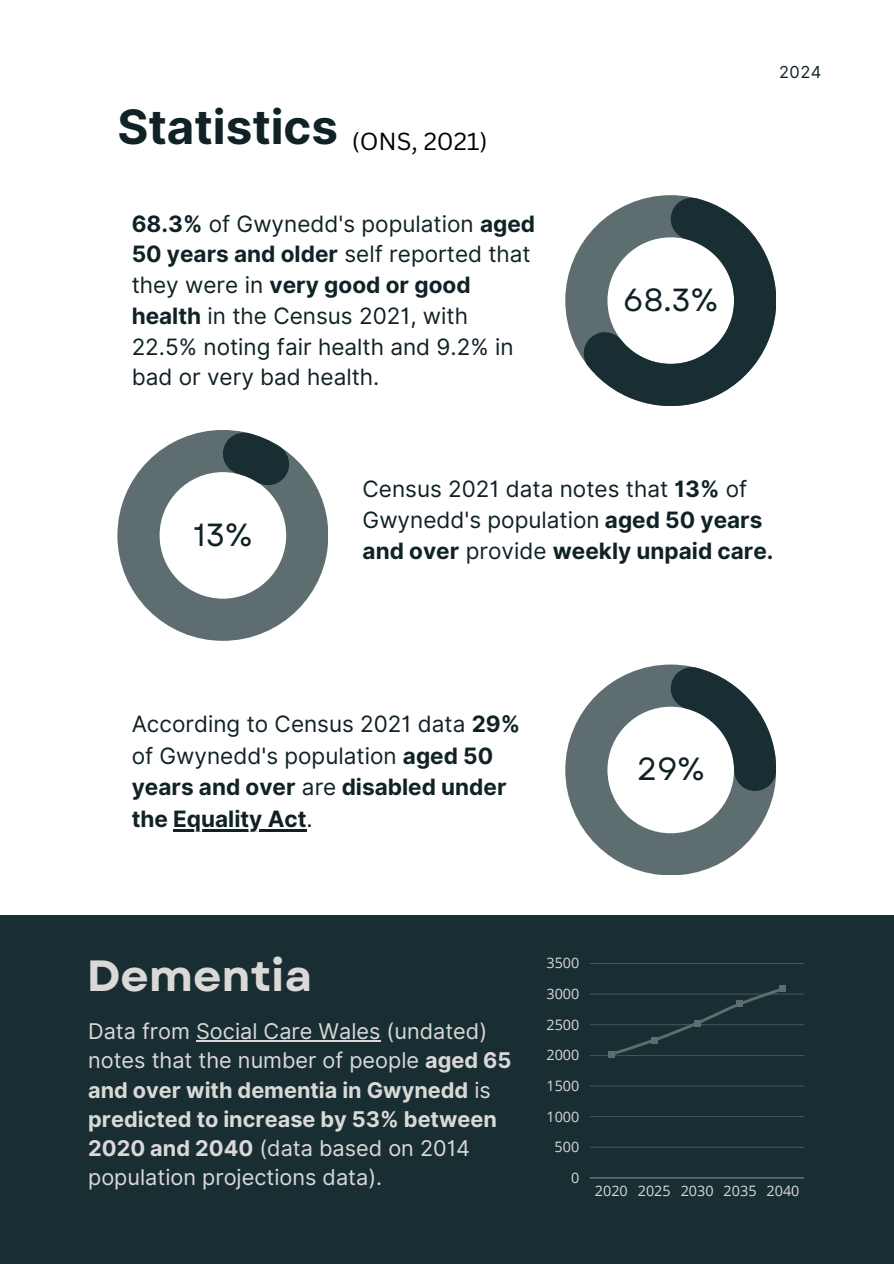
<style>
.page{position:relative;width:894px;height:1264px;background:#fff}
.page>*{position:absolute;margin:0;border:0;box-sizing:border-box;transform-origin:0 0}
.t1{font:700 47.4px "Inter";color:#102226}
.t2{font:700 43.65px "Garet";color:#dad9d8}
.t3{font:31.95px "Garet";color:#102226}
.t4{font:24px "Canva Sans";color:#000}
.t5{font:22.5px/30.8px "Inter";color:#102226}
.t6{font:21.6px/29.2px "Inter";color:#dad9d8}
.t7{font:16.5px "Inter";color:#102226}
.t8{font:14.4px "Open Sans";color:#dad9d8}
.s1{font-weight:700}
</style>
<div class="page">
<svg style="left:565px;top:195px;width:211px;height:211px"></svg>
<svg style="left:117px;top:430px;width:211px;height:211px"></svg>
<svg style="left:565px;top:664px;width:211px;height:211px"></svg>
<div style="left:0;top:914px;width:893px;height:349px;background:#192e32"></div>
<hr style="left:173px;top:829px;width:133px;height:2px;background:#102226">
<hr style="left:196px;top:1040px;width:184px;height:1px;background:#dad9d8">
<hr style="left:589px;top:1177px;width:215px;height:1px;background:#dad9d8">
<hr style="left:589px;top:1146px;width:215px;height:1px;background:#dad9d8">
<hr style="left:589px;top:1116px;width:215px;height:1px;background:#dad9d8">
<hr style="left:589px;top:1085px;width:215px;height:1px;background:#dad9d8">
<hr style="left:589px;top:1055px;width:215px;height:1px;background:#dad9d8">
<hr style="left:589px;top:1024px;width:215px;height:1px;background:#dad9d8">
<hr style="left:589px;top:993px;width:215px;height:1px;background:#dad9d8">
<hr style="left:589px;top:963px;width:215px;height:1px;background:#dad9d8">
<svg style="left:608px;top:985px;width:177px;height:72px"></svg>
<h1 class="t1" style="left:117px;top:98px;width:222px">Statistics</h1>
<p class="t4" style="left:352px;top:124px;width:137px">(ONS, 2021)</p>
<p class="t5" style="left:132px;top:208px;width:405px"><span class="s1">68.3%</span> of Gwynedd's population <span class="s1">aged<br>50 years and older</span> self reported that they were in <span class="s1">very good or good health</span> in the Census 2021, with<br>22.5% noting fair health and 9.2% in bad or very bad health.</p>
<p class="t7" style="left:778px;top:62px;width:44px">2024</p>
<h3 class="t3" style="left:623px;top:277px;width:96px">68.3%</h3>
<h3 class="t3" style="left:193px;top:511px;width:60px">13%</h3>
<p class="t5" style="left:362px;top:473px;width:412px">Census 2021 data notes that <span class="s1">13%</span> of<br>Gwynedd's population <span class="s1">aged 50 years and over</span> provide <span class="s1">weekly unpaid care.</span></p>
<p class="t5" style="left:132px;top:708px;width:390px;line-height:31.5px">According to Census 2021 data <span class="s1">29% </span>of Gwynedd's population <span class="s1">aged 50 years and over</span> are <span class="s1">disabled under the Equality Act</span>.</p>
<h3 class="t3" style="left:636px;top:746px;width:70px">29%</h3>
<h2 class="t2" style="left:87px;top:944px;width:226px">Dementia</h2>
<p class="t6" style="left:88px;top:1016px;width:425px">Data from Social Care Wales (undated) notes that the number of people <span class="s1">aged 65 and over with dementia in Gwynedd</span> is <span class="s1">predicted to increase by 53% between 2020 and 2040</span> (data based on 2014 population projections data).</p>
<p class="t8" style="left:546px;top:953px;width:34px">3500</p>
<p class="t8" style="left:546px;top:983px;width:34px">3000</p>
<p class="t8" style="left:546px;top:1014px;width:34px">2500</p>
<p class="t8" style="left:546px;top:1045px;width:34px">2000</p>
<p class="t8" style="left:546px;top:1075px;width:34px">1500</p>
<p class="t8" style="left:546px;top:1106px;width:34px">1000</p>
<p class="t8" style="left:554px;top:1136px;width:26px">500</p>
<p class="t8" style="left:571px;top:1167px;width:10px">0</p>
<p class="t8" style="left:594px;top:1180px;width:206px">2020 2025 2030 2035 2040</p>
</div>
